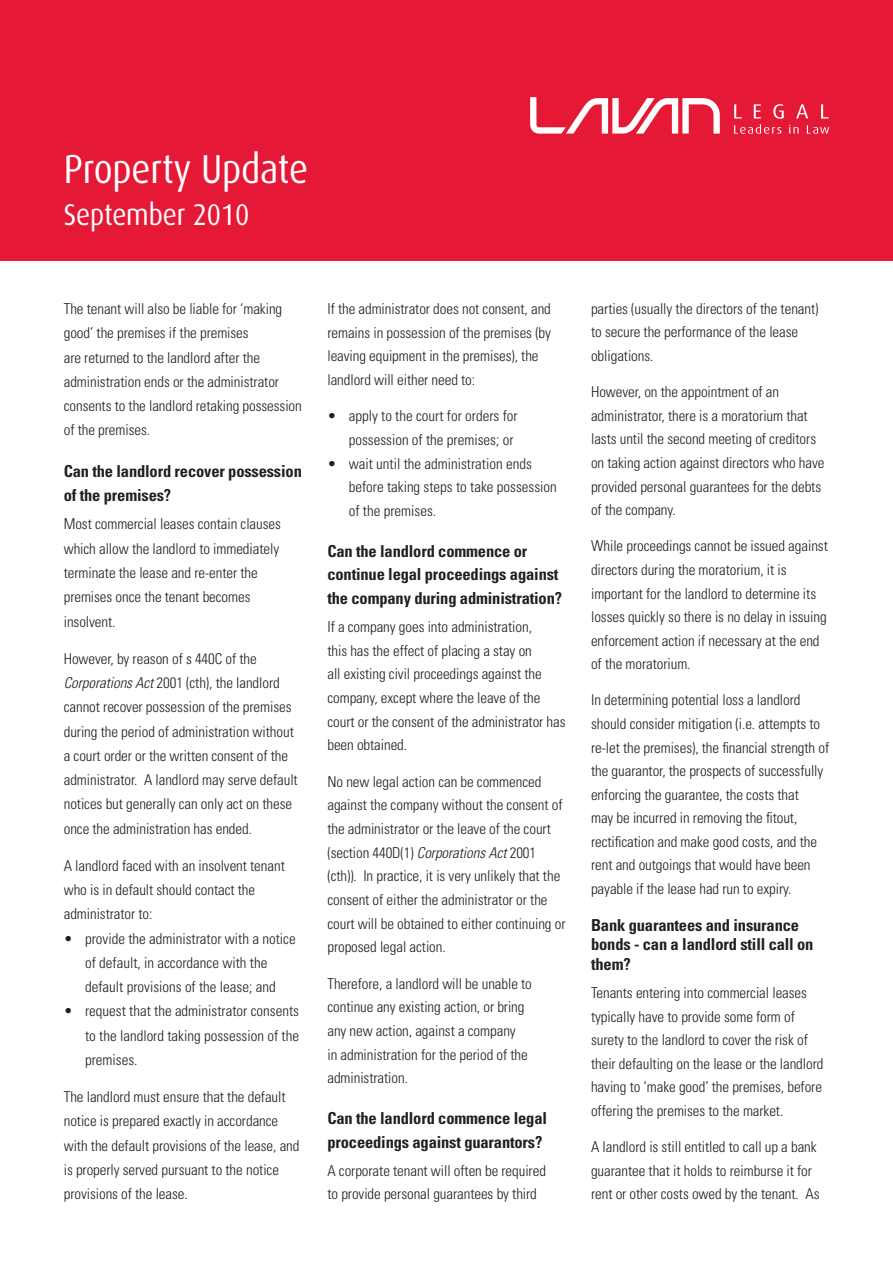
<style>
.page{position:relative;width:893px;height:1263px;background:#fff}
.page>*{position:absolute;margin:0;border:0;box-sizing:border-box;transform-origin:0 0}
.Main_heading{font:40.5px "Dax";letter-spacing:-.005em;color:#fff;scale:.9 1}
.Main_heading-2{font:30px "Dax";letter-spacing:-.005em;color:#fff;scale:.9 1}
.Heading{font:700 condensed 16.5px/23.7px "Univers";letter-spacing:-.01em;color:#231f20}
.Tab{font:300 condensed 15px/23.5px "Univers";letter-spacing:-.005em;color:#231f20}
.s1{font-style:italic}
</style>
<div class="page">
<div style="left:0;top:0;width:893px;height:261px;background:#e51836"></div>
<svg style="left:734px;top:104px;width:95px;height:30px"></svg>
<svg style="left:530px;top:97px;width:190px;height:37px"></svg>
<p class="Main_heading" style="left:64px;top:147px;width:273px">Property Update</p>
<p class="Main_heading-2" style="left:64px;top:198px;width:208px">September 2010</p>
<p class="Tab" style="left:64px;top:296px;width:240px;line-height:24.3px">The tenant will also be liable for ‘making good’ the premises if the premises<br>are returned to the landlord after the administration ends or the administrator consents to the landlord retaking possession of the premises.</p>
<p class="Heading" style="left:64px;top:459px;width:240px;line-height:24.3px">Can the landlord recover possession of the premises?</p>
<p class="Tab" style="left:64px;top:512px;width:219px;line-height:24.3px">Most commercial leases contain clauses which allow the landlord to immediately terminate the lease and re-enter the premises once the tenant becomes insolvent.</p>
<p class="Tab" style="left:64px;top:646px;width:235px;line-height:24.3px">However, by reason of s 440C of the <span class="s1">Corporations Act</span> 2001 (cth), the landlord cannot recover possession of the premises during the period of administration without a court order or the written consent of the administrator. A landlord may serve default notices but generally can only act on these once the administration has ended.</p>
<p class="Tab" style="left:64px;top:853px;width:223px;line-height:24.3px">A landlord faced with an insolvent tenant who is in default should contact the administrator to:</p>
<p class="Tab" style="left:64px;top:926px;width:233px;line-height:24.3px;text-align:center">• provide the administrator with a notice of default, in accordance with the<br>default provisions of the lease; and</p>
<p class="Tab" style="left:85px;top:999px;width:216px;line-height:24.3px;text-align:justify;text-indent:-21px">• request that the administrator consents to the landlord taking possession of the premises.</p>
<p class="Tab" style="left:64px;top:1085px;width:237px;line-height:24.3px">The landlord must ensure that the default notice is prepared exactly in accordance with the default provisions of the lease, and is properly served pursuant to the notice provisions of the lease.</p>
<p class="Tab" style="left:327px;top:297px;width:225px">If the administrator does not consent, and remains in possession of the premises (by leaving equipment in the premises), the landlord will either need to:</p>
<p class="Tab" style="left:327px;top:404px;width:192px;text-align:right">• apply to the court for orders for possession of the premises; or</p>
<p class="Tab" style="left:349px;top:451px;width:210px;text-indent:-21px">• wait until the administration ends before taking steps to take possession of the premises.</p>
<p class="Heading" style="left:327px;top:539px;width:236px">Can the landlord commence or continue legal proceedings against the company during administration?</p>
<p class="Tab" style="left:327px;top:615px;width:240px">If a company goes into administration,<br>this has the effect of placing a stay on<br>all existing civil proceedings against the company, except where the leave of the court or the consent of the administrator has been obtained.</p>
<p class="Tab" style="left:327px;top:769px;width:240px">No new legal action can be commenced against the company without the consent of the administrator or the leave of the court (section 440D(1) <span class="s1">Corporations Act</span> 2001 (cth)). In practice, it is very unlikely that the consent of either the administrator or the court will be obtained to either continuing or proposed legal action.</p>
<p class="Tab" style="left:327px;top:971px;width:206px">Therefore, a landlord will be unable to continue any existing action, or bring any new action, against a company<br>in administration for the period of the administration.</p>
<p class="Heading" style="left:327px;top:1106px;width:221px">Can the landlord commence legal proceedings against guarantors?</p>
<p class="Tab" style="left:327px;top:1158px;width:220px">A corporate tenant will often be required to provide personal guarantees by third</p>
<p class="Tab" style="left:591px;top:297px;width:229px">parties (usually the directors of the tenant) to secure the performance of the lease obligations.</p>
<p class="Tab" style="left:591px;top:380px;width:235px">However, on the appointment of an administrator, there is a moratorium that lasts until the second meeting of creditors on taking action against directors who have provided personal guarantees for the debts of the company.</p>
<p class="Tab" style="left:591px;top:534px;width:238px">While proceedings cannot be issued against directors during the moratorium, it is important for the landlord to determine its losses quickly so there is no delay in issuing enforcement action if necessary at the end of the moratorium.</p>
<p class="Tab" style="left:591px;top:688px;width:240px">In determining potential loss a landlord should consider mitigation (i.e. attempts to re-let the premises), the financial strength of the guarantor, the prospects of successfully enforcing the guarantee, the costs that<br>may be incurred in removing the fitout, rectification and make good costs, and the rent and outgoings that would have been payable if the lease had run to expiry.</p>
<p class="Heading" style="left:591px;top:915px;width:224px;line-height:19.8px">Bank guarantees and insurance bonds - can a landlord still call on them?</p>
<p class="Tab" style="left:591px;top:981px;width:234px">Tenants entering into commercial leases typically have to provide some form of surety to the landlord to cover the risk of their defaulting on the lease or the landlord having to ‘make good’ the premises, before offering the premises to the market.</p>
<p class="Tab" style="left:591px;top:1135px;width:230px">A landlord is still entitled to call up a bank guarantee that it holds to reimburse it for rent or other costs owed by the tenant. As</p>
</div>
